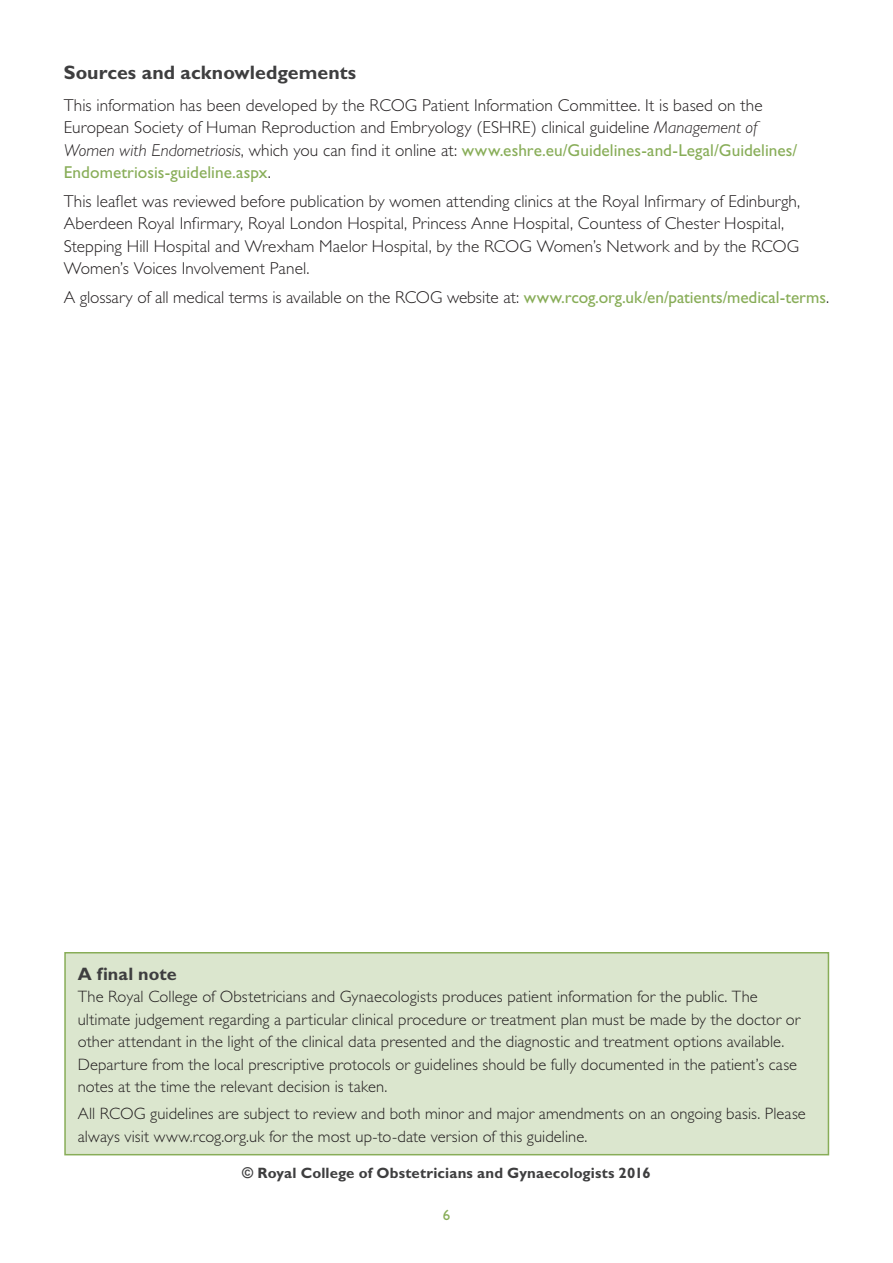
<style>
.page{position:relative;width:893px;height:1263px;background:#fff}
.page>*{position:absolute;margin:0;border:0;box-sizing:border-box;transform-origin:0 0}
.t1{font:700 19.5px "Gill Sans";letter-spacing:.005em;color:#3e3e3f}
.t2{font:700 18px "Gill Sans";color:#3e3e3f}
.t3{font:300 17.25px/22.5px "Gill Sans";letter-spacing:.005em;color:#231f20}
.t4{font:300 16.5px/22.5px "Gill Sans";letter-spacing:.005em;color:#231f20}
.t5{font:700 15px "Gill Sans";letter-spacing:.01em;color:#3e3e3f}
.t6{font:15px "Gill Sans";color:#88ad58}
.s1{font-style:italic}
.s2{font-weight:400;color:#88ad58}
</style>
<div class="page">
<div style="left:65px;top:953px;width:763px;height:202px;background:#dbe6ce"></div>
<div style="left:64px;top:952px;width:765px;height:203px;border:2px solid #88ad58"></div>
<p class="t1" style="left:64px;top:61px;width:294px">Sources and acknowledgements</p>
<p class="t3" style="left:64px;top:94px;width:735px">This information has been developed by the RCOG Patient Information Committee. It is based on the European Society of Human Reproduction and Embryology (ESHRE) clinical guideline <span class="s1">Management of Women with Endometriosis</span>, which you can find it online at: <span class="s2">www.eshre.eu/Guidelines-and-Legal/Guidelines/ Endometriosis-guideline.aspx</span>.</p>
<p class="t3" style="left:64px;top:190px;width:738px">This leaflet was reviewed before publication by women attending clinics at the Royal Infirmary of Edinburgh, Aberdeen Royal Infirmary, Royal London Hospital, Princess Anne Hospital, Countess of Chester Hospital, Stepping Hill Hospital and Wrexham Maelor Hospital, by the RCOG Women’s Network and by the RCOG Women’s Voices Involvement Panel.</p>
<p class="t3" style="left:64px;top:286px;width:767px">A glossary of all medical terms is available on the RCOG website at: <span class="s2">www.rcog.org.uk/en/patients/medical-terms</span>.</p>
<p class="t2" style="left:78px;top:963px;width:100px">A final note</p>
<p class="t4" style="left:78px;top:986px;width:724px">The Royal College of Obstetricians and Gynaecologists produces patient information for the public. The ultimate judgement regarding a particular clinical procedure or treatment plan must be made by the doctor or other attendant in the light of the clinical data presented and the diagnostic and treatment options available.<br>Departure from the local prescriptive protocols or guidelines should be fully documented in the patient’s case notes at the time the relevant decision is taken.</p>
<p class="t4" style="left:78px;top:1103px;width:729px">All RCOG guidelines are subject to review and both minor and major amendments on an ongoing basis. Please always visit www.rcog.org.uk for the most up-to-date version of this guideline.</p>
<p class="t5" style="left:242px;top:1164px;width:410px">© Royal College of Obstetricians and Gynaecologists 2016</p>
<p class="t6" style="left:443px;top:1207px;width:9px">6</p>
</div>
